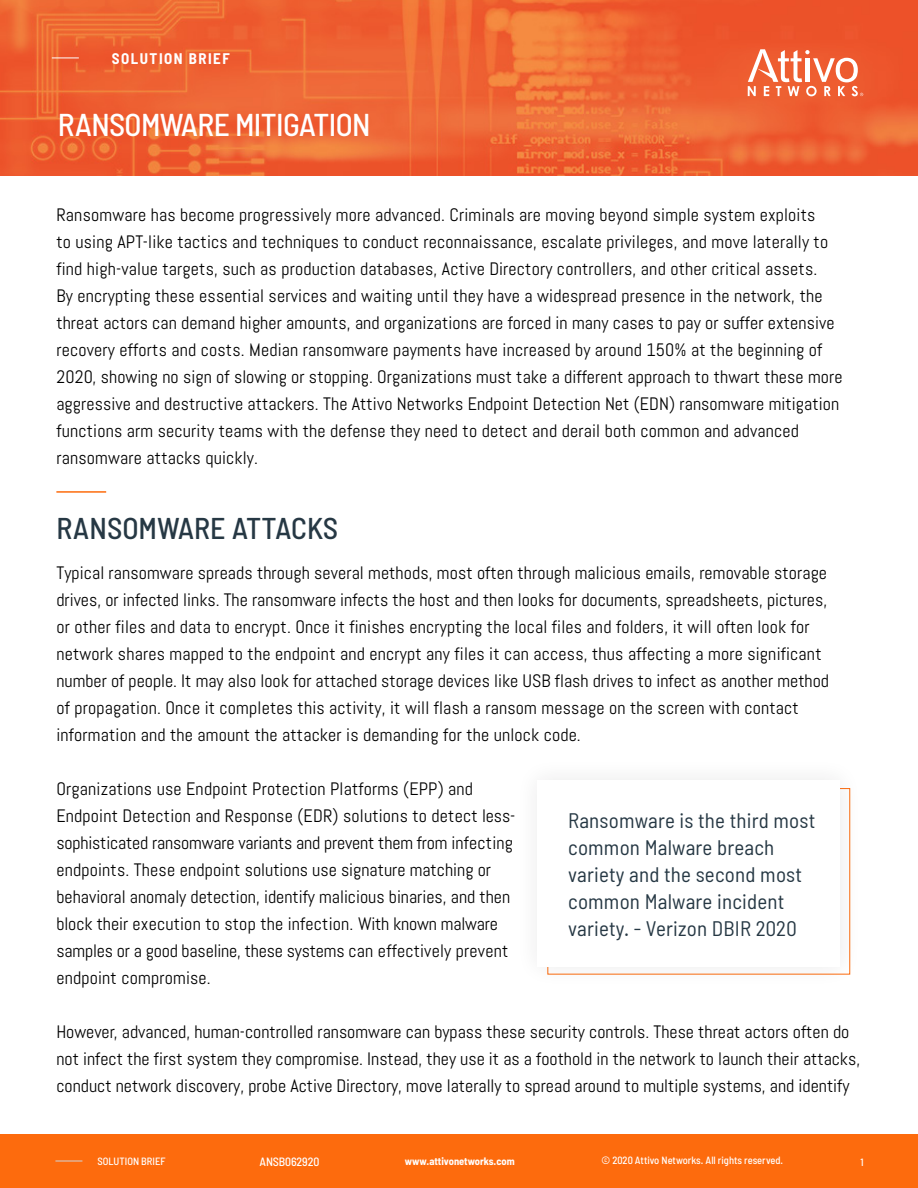
<style>
.page{position:relative;width:918px;height:1188px;background:#fff}
.page>*{position:absolute;margin:0;border:0;box-sizing:border-box;transform-origin:0 0}
.t1{font:500 semi-condensed 31.5px "Barlow";letter-spacing:-.02em;color:#fff}
.Section_Title_Width{font:500 semi-condensed 30px "Barlow";color:#263844}
.Pull_Quote{font:semi-condensed 21px/27px "Barlow";letter-spacing:.01em;color:#263844}
.Body_Content{font:18px/27px "Abel";letter-spacing:.01em;color:#000}
.t2{font:700 semi-condensed 15px "Barlow";letter-spacing:.1em;color:#fff}
.t3{font:500 semi-condensed 12px "Barlow";letter-spacing:-.01em;color:#fff}
.t4{font:500 semi-condensed 10.5px "Barlow";color:#fff}
.t5{font:700 semi-condensed 10.5px "Barlow";color:#fff}
</style>
<div class="page">
<div style="left:0;top:1134px;width:918px;height:54px;background:#fd6b0d"></div>
<svg style="left:55px;top:1161px;width:27px;height:1px"></svg>
<img style="left:0;top:0;width:918px;height:176px">
<svg style="left:52px;top:58px;width:27px;height:1px"></svg>
<svg style="left:748px;top:49px;width:115px;height:47px"></svg>
<hr style="left:56px;top:491px;width:50px;height:2px;background:#fd6b0d">
<p class="t2" style="left:112px;top:50px;width:119px">SOLUTION BRIEF</p>
<p class="t1" style="left:58px;top:106px;width:314px">RANSOMWARE MITIGATION</p>
<p class="Body_Content" style="left:56px;top:202px;width:788px">Ransomware has become progressively more advanced. Criminals are moving beyond simple system exploits<br>to using APT-like tactics and techniques to conduct reconnaissance, escalate privileges, and move laterally to find high-value targets, such as production databases, Active Directory controllers, and other critical assets.<br>By encrypting these essential services and waiting until they have a widespread presence in the network, the threat actors can demand higher amounts, and organizations are forced in many cases to pay or suffer extensive recovery efforts and costs. Median ransomware payments have increased by around 150% at the beginning of 2020, showing no sign of slowing or stopping. Organizations must take a different approach to thwart these more aggressive and destructive attackers. The Attivo Networks Endpoint Detection Net (EDN) ransomware mitigation functions arm security teams with the defense they need to detect and derail both common and advanced ransomware attacks quickly.</p>
<p class="Section_Title_Width" style="left:56px;top:509px;width:283px">RANSOMWARE ATTACKS</p>
<p class="Body_Content" style="left:56px;top:559px;width:774px">Typical ransomware spreads through several methods, most often through malicious emails, removable storage drives, or infected links. The ransomware infects the host and then looks for documents, spreadsheets, pictures, or other files and data to encrypt. Once it finishes encrypting the local files and folders, it will often look for network shares mapped to the endpoint and encrypt any files it can access, thus affecting a more significant number of people. It may also look for attached storage devices like USB flash drives to infect as another method of propagation. Once it completes this activity, it will flash a ransom message on the screen with contact information and the amount the attacker is demanding for the unlock code.</p>
<p class="Body_Content" style="left:56px;top:775px;width:460px">Organizations use Endpoint Protection Platforms (EPP) and Endpoint Detection and Response (EDR) solutions to detect less&shy;sophisticated ransomware variants and prevent them from infecting endpoints. These endpoint solutions use signature matching or behavioral anomaly detection, identify malicious binaries, and then block their execution to stop the infection. With known malware samples or a good baseline, these systems can effectively prevent endpoint compromise.</p>
<p class="Body_Content" style="left:56px;top:1018px;width:805px">However, advanced, human-controlled ransomware can bypass these security controls. These threat actors often do not infect the first system they compromise. Instead, they use it as a foothold in the network to launch their attacks, conduct network discovery, probe Active Directory, move laterally to spread around to multiple systems, and identify</p>
<p class="Pull_Quote" style="left:568px;top:807px;width:249px">Ransomware is the third most common Malware breach variety and the second most common Malware incident variety. - Verizon DBIR 2020</p>
<p class="t4" style="left:97px;top:1155px;width:70px">SOLUTION BRIEF</p>
<p class="t3" style="left:260px;top:1154px;width:61px">ANSB062920</p>
<p class="t5" style="left:405px;top:1155px;width:111px">www.attivonetworks.com</p>
<p class="t4" style="left:602px;top:1154px;width:183px">© 2020 Attivo Networks. All rights reserved.</p>
<p class="t4" style="left:861px;top:1155px;width:5px">1</p>
</div>
